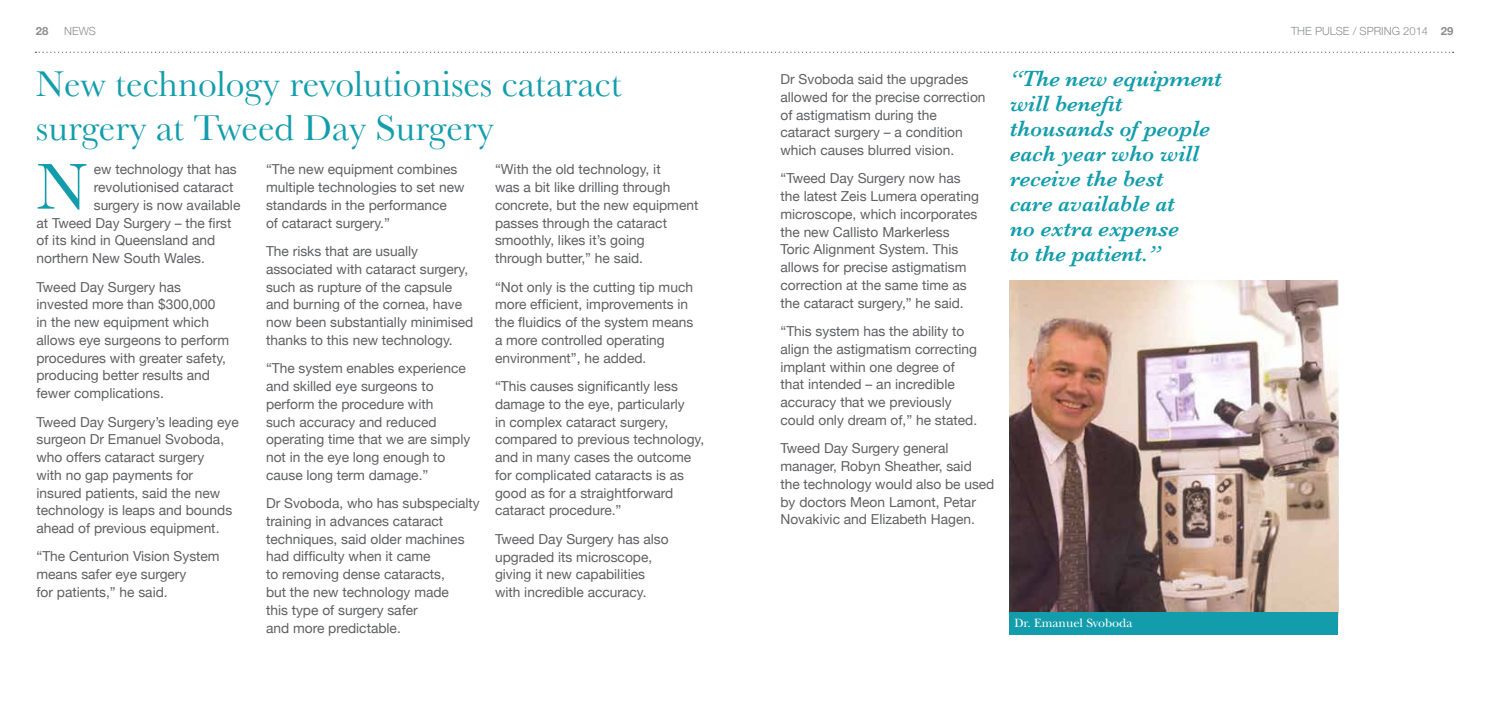
<style>
.page{position:relative;width:1489px;height:709px;background:#fff}
.page>*{position:absolute;margin:0;border:0;box-sizing:border-box;transform-origin:0 0}
.t1{font:67.38px "Baskerville";color:#139dac}
.t2{font:37.5px/43.8px "Baskerville";color:#139dac}
.t3{font:italic 600 22.5px/25px "Baskerville";color:#139dac}
.t4{font:13.75px/17.8px "Helvetica Neue";color:#5f6062}
.t5{font:12.5px "New Baskerville Std";color:#fff}
.t6{font:300 11.25px "Helvetica Neue";color:#8c8e90}
.t7{font:700 11.25px "Helvetica Neue";color:#8c8e90}
.s1{font-weight:700}
</style>
<div class="page">
<svg style="left:35px;top:52px;width:1418px;height:1px"></svg>
<img style="left:1009px;top:280px;width:329px;height:332px">
<div style="left:1009px;top:612px;width:329px;height:23px;background:#139dac"></div>
<p class="t7" style="left:36px;top:24px;width:14px">28</p>
<p class="t6" style="left:64px;top:24px;width:33px">NEWS</p>
<p class="t6" style="left:1290px;top:24px;width:164px">THE PULSE / SPRING 2014 <span class="s1">29</span></p>
<p class="t4" style="left:780px;top:70px;width:206px">Dr Svoboda said the upgrades allowed for the precise correction of astigmatism during the cataract surgery – a condition which causes blurred vision.</p>
<p class="t4" style="left:780px;top:169px;width:200px">“Tweed Day Surgery now has the latest Zeis Lumera operating microscope, which incorporates the new Callisto Markerless<br>Toric Alignment System. This allows for precise astigmatism correction at the same time as the cataract surgery,” he said.</p>
<p class="t4" style="left:780px;top:322px;width:198px">“This system has the ability to align the astigmatism correcting implant within one degree of that intended – an incredible accuracy that we previously could only dream of,” he stated.</p>
<p class="t4" style="left:780px;top:439px;width:215px">Tweed Day Surgery general manager, Robyn Sheather, said the technology would also be used by doctors Meon Lamont, Petar<br>Novakivic and Elizabeth Hagen.</p>
<h3 class="t3" style="left:1009px;top:66px;width:213px">“The new equipment will benefit thousands of people each year who will receive the best<br>care available at<br>no extra expense<br>to the patient.”</h3>
<h2 class="t2" style="left:36px;top:62px;width:587px">New technology revolutionises cataract surgery at Tweed Day Surgery</h2>
<p class="t4" style="left:266px;top:160px;width:200px">“The new equipment combines multiple technologies to set new standards in the performance<br>of cataract surgery.”</p>
<p class="t4" style="left:266px;top:242px;width:209px">The risks that are usually associated with cataract surgery, such as rupture of the capsule and burning of the cornea, have now been substantially minimised thanks to this new technology.</p>
<p class="t4" style="left:266px;top:359px;width:206px">“The system enables experience and skilled eye surgeons to perform the procedure with<br>such accuracy and reduced operating time that we are simply not in the eye long enough to cause long term damage.”</p>
<p class="t4" style="left:266px;top:494px;width:215px">Dr Svoboda, who has subspecialty training in advances cataract techniques, said older machines had difficulty when it came<br>to removing dense cataracts,<br>but the new technology made<br>this type of surgery safer<br>and more predictable.</p>
<h1 class="t1" style="left:36px;top:147px;width:52px">N</h1>
<p class="t4" style="left:94px;top:160px;width:144px">ew technology that has</p>
<p class="t4" style="left:495px;top:160px;width:205px">“With the old technology, it<br>was a bit like drilling through concrete, but the new equipment passes through the cataract smoothly, likes it’s going<br>through butter,” he said.</p>
<p class="t4" style="left:495px;top:278px;width:200px">“Not only is the cutting tip much more efficient, improvements in the fluidics of the system means a more controlled operating environment”, he added.</p>
<p class="t4" style="left:495px;top:377px;width:211px">“This causes significantly less damage to the eye, particularly<br>in complex cataract surgery, compared to previous technology, and in many cases the outcome for complicated cataracts is as good as for a straightforward cataract procedure.”</p>
<p class="t4" style="left:495px;top:530px;width:175px">Tweed Day Surgery has also upgraded its microscope, giving it new capabilities with incredible accuracy.</p>
<p class="t4" style="left:94px;top:178px;width:141px">revolutionised cataract</p>
<p class="t4" style="left:94px;top:196px;width:148px">surgery is now available</p>
<p class="t4" style="left:36px;top:214px;width:196px">at Tweed Day Surgery – the first</p>
<p class="t4" style="left:36px;top:231px;width:180px">of its kind in Queensland and</p>
<p class="t4" style="left:36px;top:249px;width:170px">northern New South Wales.</p>
<p class="t4" style="left:36px;top:277px;width:194px">Tweed Day Surgery has invested more than $300,000 in the new equipment which allows eye surgeons to perform procedures with greater safety, producing better results and fewer complications.</p>
<p class="t4" style="left:36px;top:412px;width:204px">Tweed Day Surgery’s leading eye surgeon Dr Emanuel Svoboda, who offers cataract surgery<br>with no gap payments for insured patients, said the new technology is leaps and bounds ahead of previous equipment.</p>
<p class="t4" style="left:36px;top:547px;width:185px">“The Centurion Vision System means safer eye surgery<br>for patients,” he said.</p>
<p class="t5" style="left:1014px;top:615px;width:119px">Dr. Emanuel Svoboda</p>
</div>
